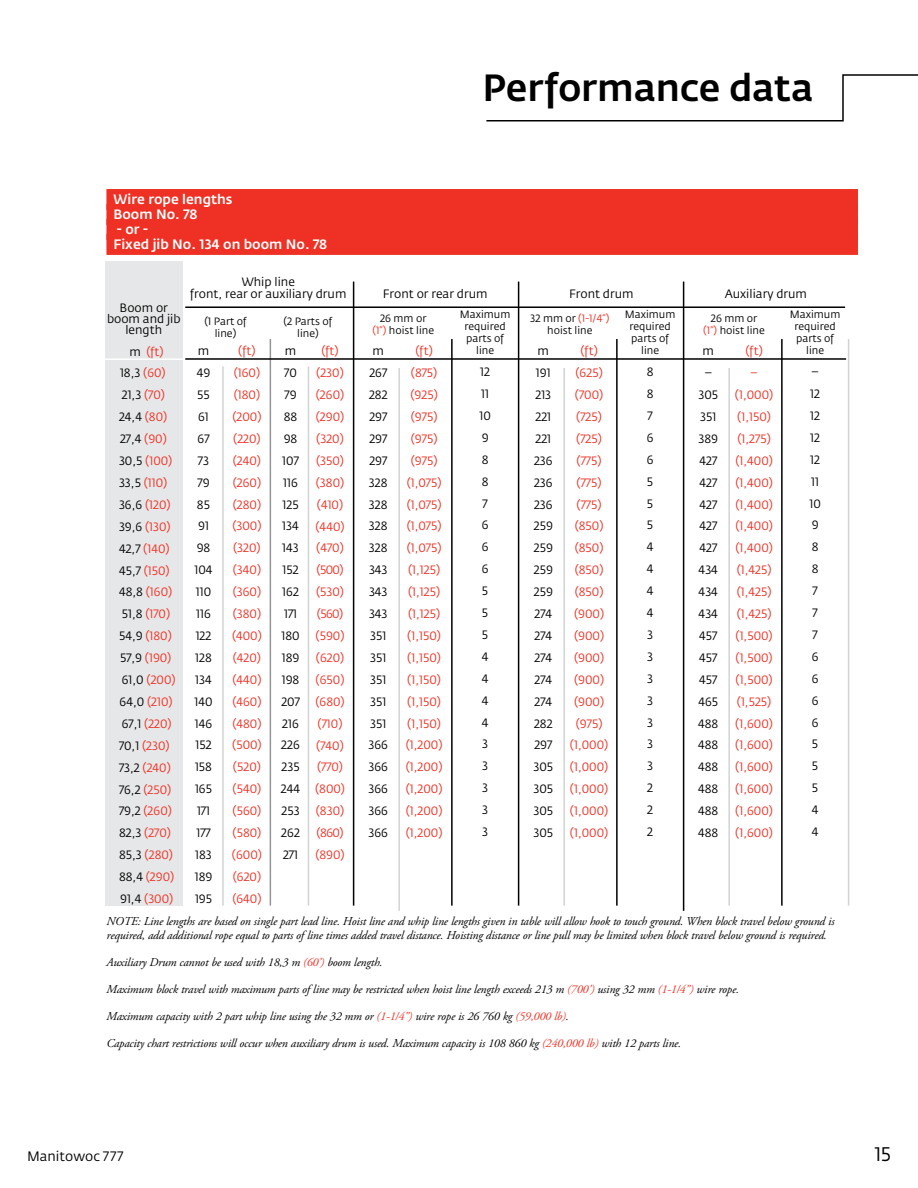
<style>
.page{position:relative;width:918px;height:1188px;background:#fff}
.page>*{position:absolute;margin:0;border:0;box-sizing:border-box;transform-origin:0 0}
.t1{font:500 37.5px "Fedra Sans Pro";letter-spacing:-.005em;color:#000}
.t2{font:19.5px "Fedra Sans Pro";color:#000}
.t3{font:500 13.5px/15px "Fedra Sans Pro";color:#fff}
.t4{font:13.5px "Fedra Sans Pro";letter-spacing:.005em;color:#000}
.t5{font:12px/21.9px "Fedra Sans Pro";color:#ee3124;text-align:center}
.t6{font:italic 12px/13.5px "Adobe Garamond Pro";letter-spacing:-.015em;color:#000}
.t7{font:12px/21.9px "Fedra Sans Pro";color:#000;text-align:center}
.t8{font:10.5px/12px "Fedra Sans Pro";color:#000;text-align:center}
.s1{color:#000}
.s2{color:#ee3124}
</style>
<div class="page">
<svg style="left:486px;top:74px;width:432px;height:48px"></svg>
<div style="left:105px;top:261px;width:78px;height:645px;background:#e6e7e8"></div>
<div style="left:106px;top:189px;width:752px;height:21px;background:#ee3124"></div>
<div style="left:106px;top:204px;width:752px;height:21px;background:#ee3124"></div>
<div style="left:106px;top:219px;width:752px;height:21px;background:#ee3124"></div>
<div style="left:106px;top:234px;width:752px;height:21px;background:#ee3124"></div>
<hr style="left:222px;top:366px;width:2px;height:540px;background:#d1d3d4">
<hr style="left:270px;top:339px;width:1px;height:567px;background:#939598">
<hr style="left:398px;top:368px;width:2px;height:543px;background:#d1d3d4">
<hr style="left:451px;top:339px;width:2px;height:567px;background:#000">
<hr style="left:308px;top:366px;width:1px;height:540px;background:#d1d3d4">
<hr style="left:353px;top:282px;width:1px;height:624px;background:#000">
<hr style="left:563px;top:368px;width:2px;height:538px;background:#d1d3d4">
<hr style="left:616px;top:339px;width:2px;height:567px;background:#000">
<hr style="left:518px;top:282px;width:1px;height:624px;background:#000">
<hr style="left:728px;top:368px;width:2px;height:538px;background:#d1d3d4">
<hr style="left:781px;top:339px;width:2px;height:567px;background:#000">
<hr style="left:848px;top:339px;width:1px;height:567px;background:#d1d3d4">
<hr style="left:683px;top:282px;width:1px;height:629px;background:#000">
<hr style="left:185px;top:306px;width:660px;height:2px;background:#000">
<hr style="left:185px;top:358px;width:661px;height:2px;background:#000">
<hr style="left:101px;top:359px;width:82px;height:1px;background:#fff">
<p class="t3" style="left:113px;top:192px;width:121px">Wire rope lengths<br>Boom No. 78</p>
<p class="t3" style="left:113px;top:222px;width:215px">- or -<br>Fixed jib No. 134 on boom No. 78</p>
<p class="t7" style="left:190px;top:276px;width:158px;line-height:12px">Whip line<br>front, rear or auxiliary drum</p>
<h1 class="t1" style="left:483px;top:65px;width:333px">Performance data</h1>
<p class="t7" style="left:383px;top:283px;width:106px">Front or rear drum</p>
<p class="t7" style="left:569px;top:283px;width:66px">Front drum</p>
<p class="t7" style="left:725px;top:283px;width:84px">Auxiliary drum</p>
<p class="t7" style="left:107px;top:302px;width:75px;line-height:10.9px">Boom or boom and jib length</p>
<p class="t5" style="left:119px;top:340px;width:58px;text-align:left;text-indent:10px"><span class="s1">m</span> (ft)<br><span class="s1">18,3</span> (60)<br><span class="s1">21,3</span> (70)<br><span class="s1">24,4</span> (80)<br><span class="s1">27,4</span> (90)<br><span class="s1">30,5</span> (100)<br><span class="s1">33,5</span> (110)<br><span class="s1">36,6</span> (120)<br><span class="s1">39,6</span> (130)<br><span class="s1">42,7</span> (140)<br><span class="s1">45,7</span> (150)<br><span class="s1">48,8</span> (160)<br><span class="s1">51,8</span> (170)<br><span class="s1">54,9</span> (180)<br><span class="s1">57,9</span> (190)<br><span class="s1">61,0</span> (200)<br><span class="s1">64,0</span> (210)<br><span class="s1">67,1</span> (220)<br><span class="s1">70,1</span> (230)<br><span class="s1">73,2</span> (240)<br><span class="s1">76,2</span> (250)<br><span class="s1">79,2</span> (260)<br><span class="s1">82,3</span> (270)<br><span class="s1">85,3</span> (280)<br><span class="s1">88,4</span> (290)<br><span class="s1">91,4</span> (300)</p>
<p class="t8" style="left:460px;top:309px;width:52px">Maximum required parts of line</p>
<p class="t7" style="left:479px;top:361px;width:13px;text-align:left">12<br>11<br>10<br>9<br>8<br>8<br>7<br>6<br>6<br>6<br>5<br>5<br>5<br>4<br>4<br>4<br>4<br>3<br>3<br>3<br>3<br>3</p>
<p class="t8" style="left:625px;top:309px;width:52px">Maximum required parts of line</p>
<p class="t7" style="left:647px;top:361px;width:8px;text-align:justify">8<br>8<br>7<br>6<br>6<br>5<br>5<br>5<br>4<br>4<br>4<br>4<br>3<br>3<br>3<br>3<br>3<br>3<br>3<br>2<br>2<br>2</p>
<p class="t8" style="left:204px;top:315px;width:44px">(1 Part of line)</p>
<p class="t8" style="left:283px;top:315px;width:51px">(2 Parts of line)</p>
<p class="t8" style="left:373px;top:312px;width:63px">26 mm or <span class="s2">(1”)</span> hoist line</p>
<p class="t8" style="left:530px;top:312px;width:81px">32 mm or <span class="s2">(1-1/4”) </span>hoist line</p>
<p class="t8" style="left:703px;top:312px;width:63px">26 mm or <span class="s2">(1”)</span> hoist line</p>
<p class="t7" style="left:195px;top:340px;width:20px">m<br>49<br>55<br>61<br>67<br>73<br>79<br>85<br>91<br>98<br>104<br>110<br>116<br>122<br>128<br>134<br>140<br>146<br>152<br>158<br>165<br>171<br>177<br>183<br>189<br>195</p>
<p class="t5" style="left:232px;top:340px;width:32px">(ft) (160) (180) (200) (220) (240) (260) (280) (300) (320) (340) (360) (380) (400) (420) (440) (460) (480) (500) (520) (540) (560) (580) (600) (620) (640)</p>
<p class="t7" style="left:369px;top:340px;width:21px">m<br>267<br>282<br>297<br>297<br>297<br>328<br>328<br>328<br>328<br>343<br>343<br>343<br>351<br>351<br>351<br>351<br>351<br>366<br>366<br>366<br>366<br>366</p>
<p class="t5" style="left:406px;top:340px;width:38px">(ft) (875) (925) (975) (975) (975) (1,075) (1,075) (1,075) (1,075) (1,125) (1,125) (1,125) (1,150) (1,150) (1,150) (1,150) (1,150) (1,200) (1,200) (1,200) (1,200) (1,200)</p>
<p class="t7" style="left:281px;top:340px;width:21px">m<br>70<br>79<br>88<br>98<br>107<br>116<br>125<br>134<br>143<br>152<br>162<br>171<br>180<br>189<br>198<br>207<br>216<br>226<br>235<br>244<br>253<br>262<br>271</p>
<p class="t5" style="left:315px;top:340px;width:31px">(ft) (230) (260) (290) (320) (350) (380) (410) (440) (470) (500) (530) (560) (590) (620) (650) (680) (710) (740) (770) (800) (830) (860) (890)</p>
<p class="t7" style="left:533px;top:340px;width:21px">m<br>191<br>213<br>221<br>221<br>236<br>236<br>236<br>259<br>259<br>259<br>259<br>274<br>274<br>274<br>274<br>274<br>282<br>297<br>305<br>305<br>305<br>305</p>
<p class="t5" style="left:570px;top:340px;width:40px">(ft) (625) (700) (725) (725) (775) (775) (775) (850) (850) (850) (850) (900) (900) (900) (900) (900) (975) (1,000) (1,000) (1,000) (1,000) (1,000)</p>
<p class="t7" style="left:698px;top:340px;width:22px">m –<br>305<br>351<br>389<br>427<br>427<br>427<br>427<br>427<br>434<br>434<br>434<br>457<br>457<br>457<br>465<br>488<br>488<br>488<br>488<br>488<br>488</p>
<p class="t5" style="left:735px;top:340px;width:40px">(ft)<br>– (1,000) (1,150) (1,275) (1,400) (1,400) (1,400) (1,400) (1,400) (1,425) (1,425) (1,425) (1,500) (1,500) (1,500) (1,525) (1,600) (1,600) (1,600) (1,600) (1,600) (1,600)</p>
<p class="t8" style="left:790px;top:309px;width:52px">Maximum required parts of line</p>
<p class="t7" style="left:809px;top:361px;width:13px;text-align:left">–<br>12<br>12<br>12<br>12<br>11<br>10<br>9<br>8<br>8<br>7<br>7<br>7<br>6<br>6<br>6<br>6<br>5<br>5<br>5<br>4<br>4</p>
<p class="t6" style="left:106px;top:915px;width:729px">NOTE: Line lengths are based on single part lead line. Hoist line and whip line lengths given in table will allow hook to touch ground. When block travel below ground is required, add additional rope equal to parts of line times added travel distance. Hoisting distance or line pull may be limited when block travel below ground is required.</p>
<p class="t6" style="left:106px;top:956px;width:278px">Auxiliary Drum cannot be used with 18,3 m <span class="s2">(60’)</span> boom length.</p>
<p class="t6" style="left:106px;top:983px;width:634px">Maximum block travel with maximum parts of line may be restricted when hoist line length exceeds 213 m <span class="s2">(700’)</span> using 32 mm <span class="s2">(1-1/4”)</span> wire rope.</p>
<p class="t6" style="left:106px;top:1010px;width:464px">Maximum capacity with 2 part whip line using the 32 mm or <span class="s2">(1-1/4”)</span> wire rope is 26 760 kg <span class="s2">(59,000 lb)</span>.</p>
<p class="t6" style="left:106px;top:1037px;width:576px">Capacity chart restrictions will occur when auxiliary drum is used. Maximum capacity is 108 860 kg <span class="s2">(240,000 lb)</span> with 12 parts line.</p>
<p class="t4" style="left:27px;top:1148px;width:98px">Manitowoc 777</p>
<h2 class="t2" style="left:875px;top:1142px;width:18px">15</h2>
</div>
